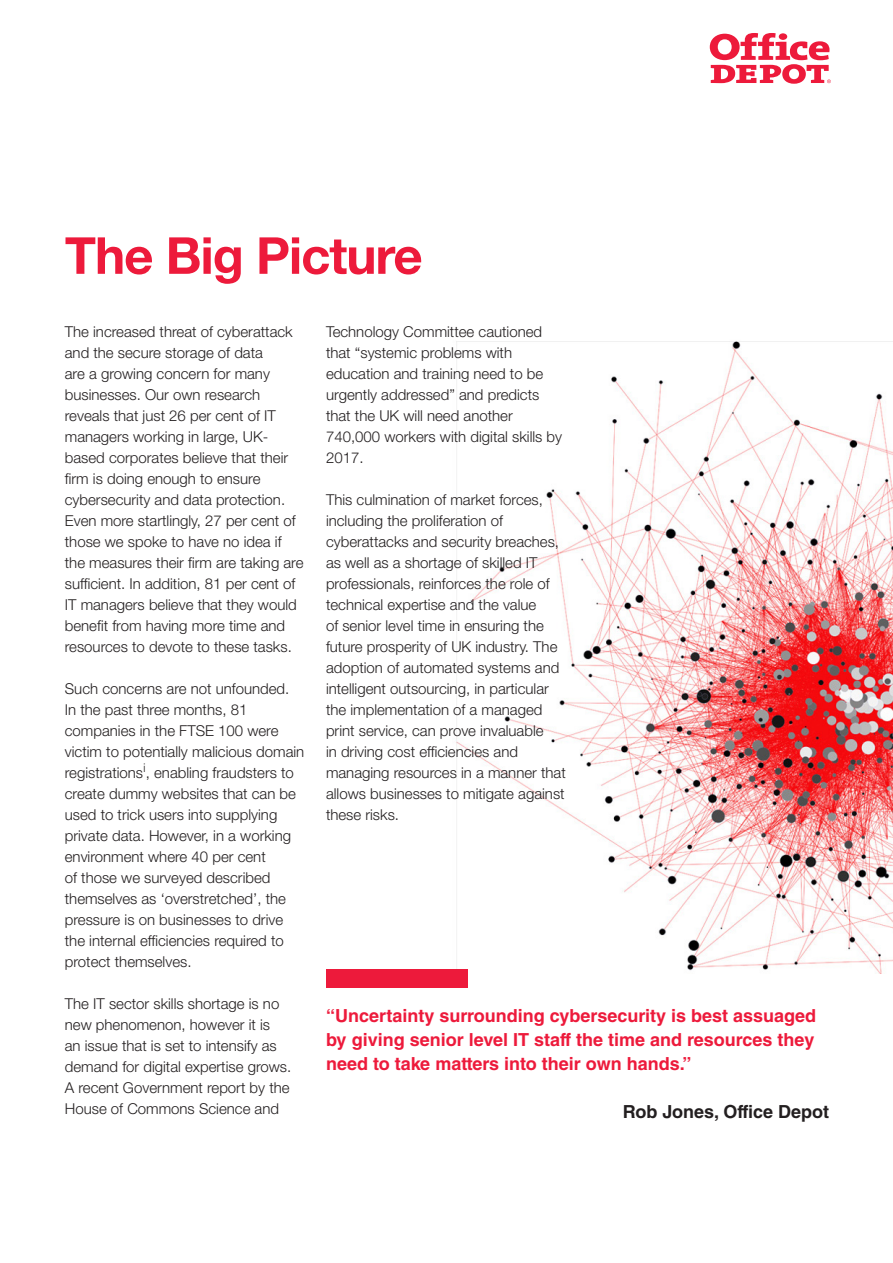
<style>
.page{position:relative;width:893px;height:1263px;background:#fff}
.page>*{position:absolute;margin:0;border:0;box-sizing:border-box;transform-origin:0 0}
.t1{font:700 51px "Helvetica Neue LT Std";letter-spacing:-.02em;color:#ed1a3b}
.Quotes{font:700 18px/24px "Helvetica LT Std";color:#ed1a3b;text-align:justify}
.Quotes-2{font:700 18px "Helvetica LT Std";color:#231f20}
.t2{font:300 15px/21px "Helvetica Neue LT Std";color:#231f20}
</style>
<div class="page">
<svg style="left:710px;top:33px;width:121px;height:51px"></svg>
<img style="left:456px;top:341px;width:437px;height:633px">
<div style="left:326px;top:969px;width:141px;height:18px;background:#ed1a3b"></div>
<p class="t1" style="left:65px;top:224px;width:359px">The Big Picture</p>
<p class="t2" style="left:65px;top:321px;width:240px">The increased threat of cyberattack and the secure storage of data<br>are a growing concern for many businesses. Our own research reveals that just 26 per cent of IT managers working in large, UK&shy;based corporates believe that their firm is doing enough to ensure cybersecurity and data protection.<br>Even more startlingly, 27 per cent of those we spoke to have no idea if the measures their firm are taking are sufficient. In addition, 81 per cent of IT managers believe that they would benefit from having more time and resources to devote to these tasks.</p>
<p class="t2" style="left:65px;top:678px;width:241px">Such concerns are not unfounded.<br>In the past three months, 81 companies in the FTSE 100 were victim to potentially malicious domain registrations<sup>i</sup>, enabling fraudsters to create dummy websites that can be used to trick users into supplying private data. However, in a working environment where 40 per cent<br>of those we surveyed described themselves as ‘overstretched’, the pressure is on businesses to drive the internal efficiencies required to protect themselves.</p>
<p class="t2" style="left:65px;top:993px;width:228px">The IT sector skills shortage is no new phenomenon, however it is<br>an issue that is set to intensify as demand for digital expertise grows.<br>A recent Government report by the<br>House of Commons Science and</p>
<p class="t2" style="left:326px;top:321px;width:238px">Technology Committee cautioned that “systemic problems with education and training need to be urgently addressed” and predicts that the UK will need another<br>740,000 workers with digital skills by<br>2017.</p>
<p class="t2" style="left:326px;top:489px;width:241px">This culmination of market forces, including the proliferation of cyberattacks and security breaches, as well as a shortage of skilled IT professionals, reinforces the role of technical expertise and the value<br>of senior level time in ensuring the future prosperity of UK industry. The adoption of automated systems and intelligent outsourcing, in particular the implementation of a managed print service, can prove invaluable<br>in driving cost efficiencies and managing resources in a manner that allows businesses to mitigate against these risks.</p>
<p class="Quotes" style="left:326px;top:1003px;width:492px">“Uncertainty surrounding cybersecurity is best assuaged by giving senior level IT staff the time and resources they need to take matters into their own hands.”</p>
<p class="Quotes-2" style="left:623px;top:1100px;width:208px">Rob Jones, Office Depot</p>
</div>
